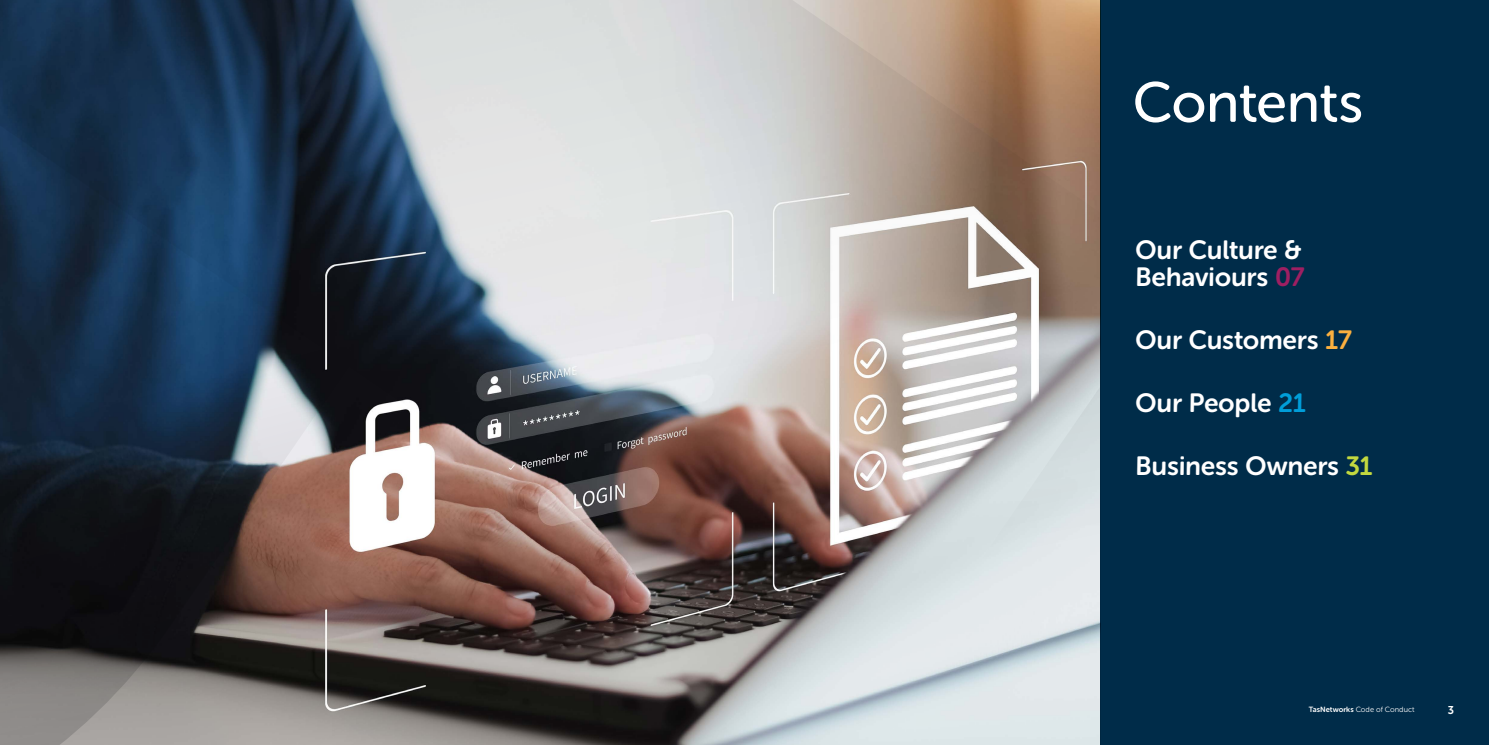
<style>
.page{position:relative;width:1489px;height:745px;background:#fff}
.page>*{position:absolute;margin:0;border:0;box-sizing:border-box;transform-origin:0 0}
.Heading{font:56.25px "Museo Sans Rounded 500";letter-spacing:-.015em;color:#fff}
.Table_heading{font:26.25px/27.5px "Museo Sans Rounded 700";color:#fff}
.page_number{font:11.25px "Museo Sans Rounded 700";color:#fff}
.masterpage_text_RIGH{font:7.5px "Museo Sans Rounded 300";letter-spacing:.005em;color:#fff}
.s1{color:#9e1f62}
.s2{color:#fbb03f}
.s3{color:#009ed9}
.s4{color:#c2d83f}
.s5{font-family:"Museo Sans Rounded 700"}
</style>
<div class="page">
<div style="left:1100px;top:0;width:388px;height:744px;background:#002c49"></div>
<img style="left:0;top:0;width:1100px;height:744px">
<p class="Heading" style="left:1132px;top:72px;width:232px">Contents</p>
<p class="Table_heading" style="left:1134px;top:236px;width:171px">Our Culture &amp;<br>Behaviours <span class="s1">07</span></p>
<p class="Table_heading" style="left:1134px;top:326px;width:218px">Our Customers <span class="s2">17</span></p>
<p class="Table_heading" style="left:1134px;top:389px;width:173px">Our People <span class="s3">21</span></p>
<p class="Table_heading" style="left:1134px;top:452px;width:239px">Business Owners <span class="s4">31</span></p>
<p class="masterpage_text_RIGH" style="left:1308px;top:704px;width:107px"><span class="s5">TasNetworks</span> Code of Conduct</p>
<p class="page_number" style="left:1447px;top:703px;width:8px">3</p>
</div>
